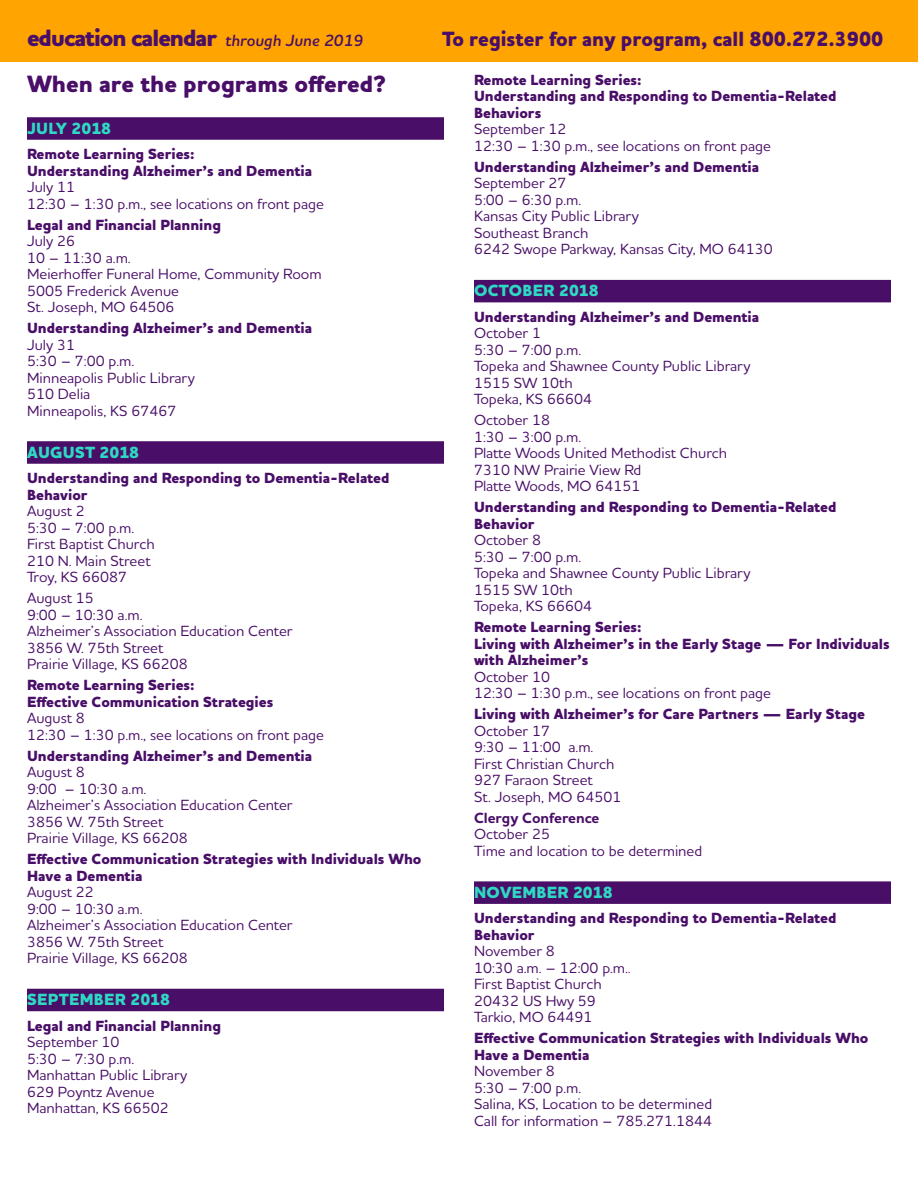
<style>
.page{position:relative;width:918px;height:1188px;background:#fff}
.page>*{position:absolute;margin:0;border:0;box-sizing:border-box;transform-origin:0 0}
.t1{font:800 24px "Houschka Alt Pro";letter-spacing:-.04em;color:#490e67}
.t2{font:800 24px "Houschka Alt Pro";letter-spacing:-.01em;color:#490e67}
.t3{font:800 21px "Houschka Alt Pro";color:#490e67}
.t4{font:800 16.5px "Houschka Alt Pro";letter-spacing:.015em;color:#2ed9c3}
.t5{font:500 15px/16.5px "Houschka Alt Pro";color:#490e67}
.t6{font:800 15px/16.5px "Houschka Alt Pro";color:#490e67}
.t7{font:700 15px "Houschka Alt Pro";color:#490e67}
.s1{font-weight:600;font-style:italic;font-size:16.5px}
.s2{color:#ec008c}
</style>
<div class="page">
<div style="left:0;top:0;width:918px;height:62px;background:#ffa400"></div>
<div style="left:27px;top:117px;width:417px;height:23px;background:#490e67"></div>
<div style="left:27px;top:441px;width:417px;height:23px;background:#490e67"></div>
<div style="left:27px;top:989px;width:417px;height:22px;background:#490e67"></div>
<div style="left:474px;top:280px;width:417px;height:22px;background:#490e67"></div>
<div style="left:474px;top:881px;width:417px;height:23px;background:#490e67"></div>
<h1 class="t1" style="left:27px;top:23px;width:338px">education calendar <span class="s1">through June 2019</span></h1>
<h2 class="t3" style="left:442px;top:25px;width:443px">To register for any program, call 800.272.3900</h2>
<h1 class="t2" style="left:27px;top:68px;width:361px">When are the programs offered?</h1>
<p class="t4" style="left:27px;top:117px;width:86px">JULY 2018</p>
<p class="t6" style="left:27px;top:147px;width:287px">Remote Learning Series:<br>Understanding Alzheimer’s and Dementia</p>
<p class="t5" style="left:27px;top:179px;width:298px">July 11<br>12:30 – 1:30 p.m., see locations on front page</p>
<p class="t6" style="left:27px;top:217px;width:196px">Legal and Financial Planning</p>
<p class="t5" style="left:27px;top:233px;width:296px">July 26<br>10 – 11:30 a.m.<br>Meierhoffer Funeral Home, Community Room<br>5005 Frederick Avenue<br>St. Joseph, MO 64506</p>
<p class="t6" style="left:27px;top:321px;width:287px">Understanding Alzheimer’s and Dementia</p>
<p class="t5" style="left:27px;top:336px;width:169px">July 31<br>5:30 – 7:00 p.m.<br>Minneapolis Public Library<br>510 Delia<br>Minneapolis, KS 67467</p>
<p class="t4" style="left:27px;top:441px;width:114px">AUGUST 2018</p>
<p class="t6" style="left:27px;top:471px;width:364px">Understanding and Responding to Dementia-Related<br>Behavior</p>
<p class="t5" style="left:27px;top:503px;width:129px">August 2<br>5:30 – 7:00 p.m.<br>First Baptist Church<br>210 N. Main Street<br>Troy, KS 66087</p>
<p class="t5" style="left:27px;top:590px;width:267px">August 15<br>9:00 – 10:30 a.m.<br>Alzheimer’s Association Education Center<br>3856 W. 75th Street<br>Prairie Village, KS 66208</p>
<p class="t6" style="left:27px;top:678px;width:248px">Remote Learning Series:<br>Effective Communication Strategies</p>
<p class="t5" style="left:27px;top:710px;width:298px">August 8<br>12:30 – 1:30 p.m., see locations on front page</p>
<p class="t6" style="left:27px;top:748px;width:287px">Understanding Alzheimer’s and Dementia</p>
<p class="t5" style="left:27px;top:764px;width:267px">August 8<br>9:00 – 10:30 a.m.<br>Alzheimer’s Association Education Center<br>3856 W. 75th Street<br>Prairie Village, KS 66208</p>
<p class="t6" style="left:27px;top:852px;width:396px">Effective Communication Strategies with Individuals Who<br>Have a Dementia</p>
<p class="t5" style="left:27px;top:884px;width:267px">August 22<br>9:00 – 10:30 a.m.<br>Alzheimer’s Association Education Center<br>3856 W. 75th Street<br>Prairie Village, KS 66208</p>
<p class="t4" style="left:27px;top:989px;width:144px">SEPTEMBER 2018</p>
<p class="t6" style="left:27px;top:1018px;width:196px">Legal and Financial Planning</p>
<p class="t5" style="left:27px;top:1034px;width:162px">September 10<br>5:30 – 7:30 p.m.<br>Manhattan Public Library<br>629 Poyntz Avenue<br>Manhattan, KS 66502</p>
<p class="t6" style="left:474px;top:72px;width:364px">Remote Learning Series:<br>Understanding and Responding to Dementia-Related<br>Behaviors</p>
<p class="t5" style="left:474px;top:121px;width:298px">September 12<br>12:30 – 1:30 p.m., see locations on front page</p>
<p class="t6" style="left:474px;top:159px;width:287px">Understanding Alzheimer’s and Dementia</p>
<p class="t5" style="left:474px;top:175px;width:300px">September 27<br>5:00 – 6:30 p.m.<br>Kansas City Public Library<br>Southeast Branch<br>6242 Swope Parkway, Kansas City, MO 64130</p>
<p class="t4" style="left:474px;top:280px;width:126px">OCTOBER 2018</p>
<p class="t6" style="left:474px;top:309px;width:287px">Understanding Alzheimer’s and Dementia</p>
<p class="t5" style="left:474px;top:325px;width:278px">October 1<br>5:30 – 7:00 p.m.<br>Topeka and Shawnee County Public Library<br>1515 SW 10th<br>Topeka, KS 66604</p>
<p class="t5" style="left:474px;top:412px;width:255px">October 18<br>1:30 – 3:00 p.m.<br>Platte Woods United Methodist Church<br>7310 NW Prairie View Rd<br>Platte Woods, MO 64151</p>
<p class="t6" style="left:474px;top:500px;width:364px">Understanding and Responding to Dementia-Related<br>Behavior</p>
<p class="t5" style="left:474px;top:532px;width:278px">October 8<br>5:30 – 7:00 p.m.<br>Topeka and Shawnee County Public Library<br>1515 SW 10th<br>Topeka, KS 66604</p>
<p class="t6" style="left:474px;top:620px;width:417px">Remote Learning Series:<br>Living with Alzheimer’s in the Early Stage — For Individuals with Alzheimer’s</p>
<p class="t5" style="left:474px;top:668px;width:298px">October 10<br>12:30 – 1:30 p.m., see locations on front page</p>
<p class="t6" style="left:474px;top:707px;width:393px">Living with Alzheimer’s for Care Partners — Early Stage</p>
<p class="t5" style="left:474px;top:722px;width:149px">October 17<br>9:30 – 11:00 a.m.<br>First Christian Church<br>927 Faraon Street<br>St. Joseph, MO 64501</p>
<p class="t7" style="left:474px;top:808px;width:127px">Clergy Conference</p>
<p class="t5" style="left:474px;top:826px;width:230px">October 25<br>Time and location to be determined</p>
<p class="t4" style="left:474px;top:881px;width:140px">NOVEMBER 2018</p>
<p class="t6" style="left:474px;top:911px;width:364px">Understanding and Responding to Dementia-Related<br>Behavior</p>
<p class="t5" style="left:474px;top:943px;width:158px">November 8<br>10:30 a.m. – 12:00 p.m.<span class="s2">.<br></span>First Baptist Church<br>20432 US Hwy 59<br>Tarkio, MO 64491</p>
<p class="t6" style="left:474px;top:1031px;width:396px">Effective Communication Strategies with Individuals Who<br>Have a Dementia</p>
<p class="t5" style="left:474px;top:1063px;width:240px">November 8<br>5:30 – 7:00 p.m.<br>Salina, KS, Location to be determined<br>Call for information – 785.271.1844</p>
</div>
